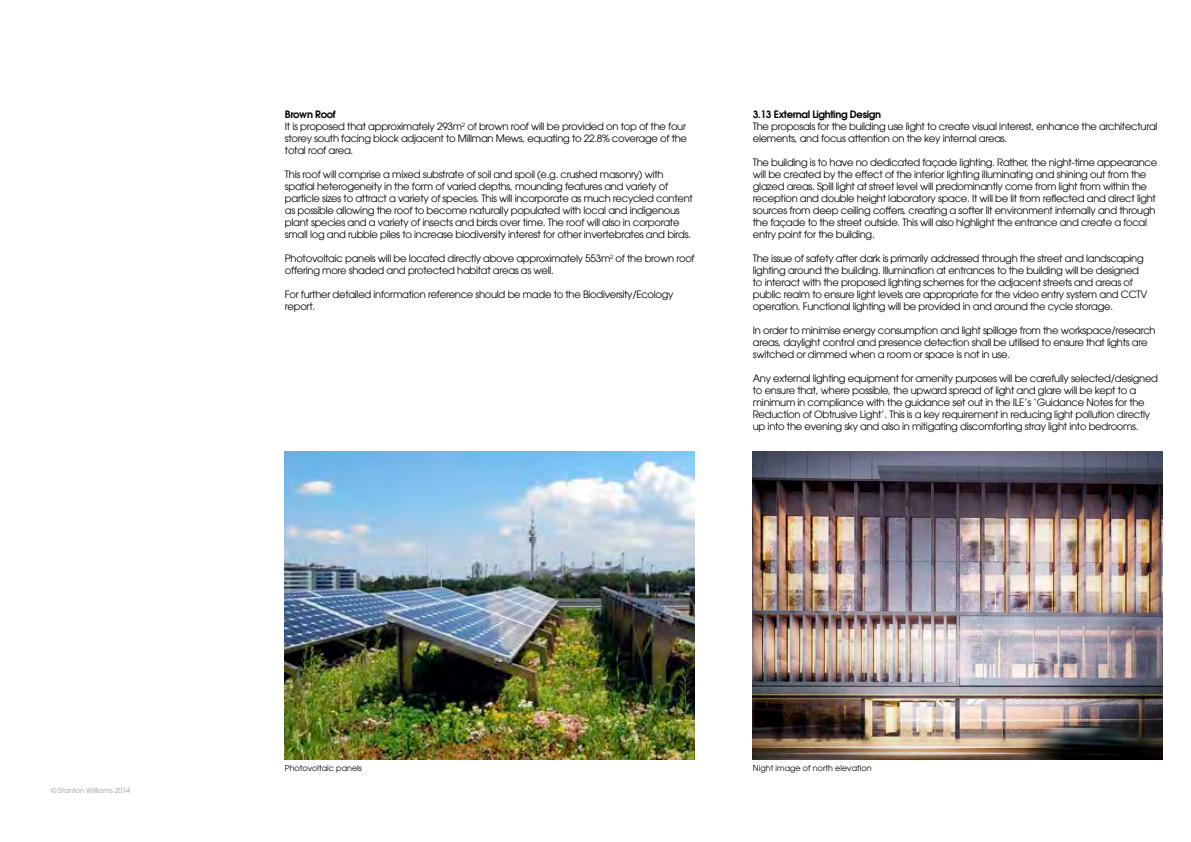
<style>
.page{position:relative;width:1191px;height:842px;background:#fff}
.page>*{position:absolute;margin:0;border:0;box-sizing:border-box;transform-origin:0 0}
.t1{font:10px/12px "Avant Garde";letter-spacing:-.03em;color:#000}
.t2{font:600 10px "Avant Garde";letter-spacing:-.03em;color:#000}
.t3{font:8px "Avant Garde";color:#000}
.t4{font:7px "Avant Garde";color:#9a9e93}
.s1{font-weight:600}
</style>
<div class="page">
<img style="left:285px;top:452px;width:409px;height:308px">
<img style="left:753px;top:452px;width:409px;height:308px">
<p class="t4" style="left:51px;top:786px;width:81px">© Stanton Williams 2014</p>
<p class="t1" style="left:285px;top:109px;width:404px"><span class="s1">Brown Roof<br></span>It is proposed that approximately 293m<sup>2</sup> of brown roof will be provided on top of the four storey south facing block adjacent to Millman Mews, equating to 22.8% coverage of the total roof area.</p>
<p class="t1" style="left:285px;top:169px;width:409px">This roof will comprise a mixed substrate of soil and spoil (e.g. crushed masonry) with spatial heterogeneity in the form of varied depths, mounding features and variety of particle sizes to attract a variety of species. This will incorporate as much recycled content as possible allowing the roof to become naturally populated with local and indigenous plant species and a variety of insects and birds over time. The roof will also in corporate small log and rubble piles to increase biodiversity interest for other invertebrates and birds.</p>
<p class="t1" style="left:285px;top:253px;width:411px">Photovoltaic panels will be located directly above approximately 553m<sup>2</sup> of the brown roof offering more shaded and protected habitat areas as well.</p>
<p class="t1" style="left:285px;top:289px;width:390px">For further detailed information reference should be made to the Biodiversity/Ecology report.</p>
<p class="t2" style="left:753px;top:108px;width:130px">3.13 External Lighting Design</p>
<p class="t1" style="left:753px;top:121px;width:406px">The proposals for the building use light to create visual interest, enhance the architectural elements, and focus attention on the key internal areas.</p>
<p class="t1" style="left:753px;top:157px;width:406px">The building is to have no dedicated façade lighting. Rather, the night-time appearance will be created by the effect of the interior lighting illuminating and shining out from the glazed areas. Spill light at street level will predominantly come from light from within the reception and double height laboratory space. It will be lit from reflected and direct light sources from deep ceiling coffers, creating a softer lit environment internally and through the façade to the street outside. This will also highlight the entrance and create a focal entry point for the building.</p>
<p class="t1" style="left:753px;top:253px;width:396px">The issue of safety after dark is primarily addressed through the street and landscaping lighting around the building. Illumination at entrances to the building will be designed to interact with the proposed lighting schemes for the adjacent streets and areas of public realm to ensure light levels are appropriate for the video entry system and CCTV operation. Functional lighting will be provided in and around the cycle storage.</p>
<p class="t1" style="left:753px;top:325px;width:404px">In order to minimise energy consumption and light spillage from the workspace/research areas, daylight control and presence detection shall be utilised to ensure that lights are switched or dimmed when a room or space is not in use.</p>
<p class="t1" style="left:753px;top:373px;width:407px">Any external lighting equipment for amenity purposes will be carefully selected/designed to ensure that, where possible, the upward spread of light and glare will be kept to a minimum in compliance with the guidance set out in the ILE’s ‘Guidance Notes for the Reduction of Obtrusive Light’. This is a key requirement in reducing light pollution directly up into the evening sky and also in mitigating discomforting stray light into bedrooms.</p>
<p class="t3" style="left:285px;top:763px;width:78px">Photovoltaic panels</p>
<p class="t3" style="left:753px;top:763px;width:120px">Night image of north elevation</p>
</div>
